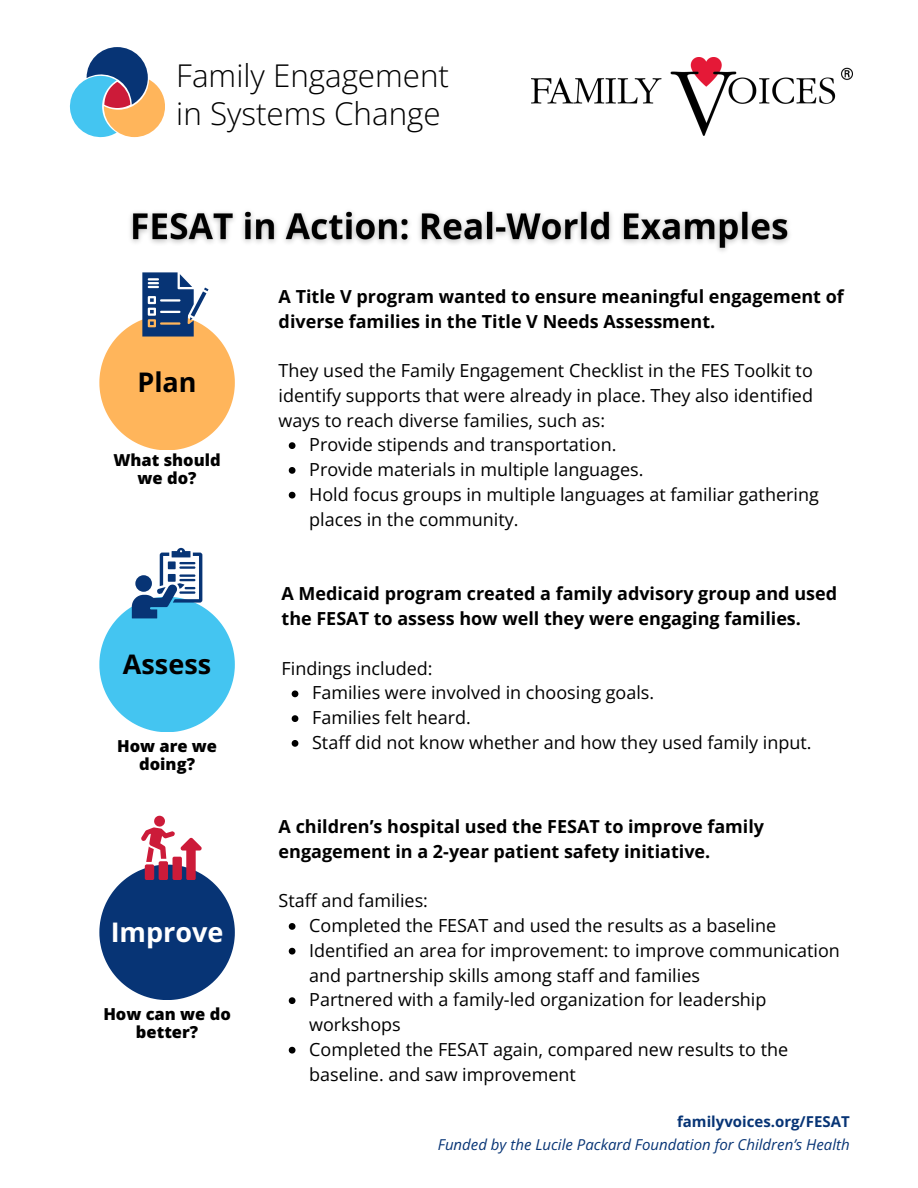
<style>
.page{position:relative;width:918px;height:1188px;background:#fff}
.page>*{position:absolute;margin:0;border:0;box-sizing:border-box;transform-origin:0 0}
.t1{font:300 31.35px/37.7px "Open Sans";color:#000}
.t2{font:700 27px "Open Sans";color:#000}
.t3{font:700 27px "Open Sans";color:#fff}
.t4{font:18px/24.8px "Open Sans";color:#000}
.t5{font:700 18px/24.8px "Open Sans";color:#000}
.t6{font:800 16.5px/18px "Open Sans";color:#000;text-align:center}
.t7{font:italic 15px "Open Sans";color:#073475}
.t8{font:700 15px "Open Sans";color:#073475}
</style>
<div class="page">
<svg style="left:69px;top:47px;width:96px;height:91px"></svg>
<img style="left:531px;top:58px;width:321px;height:77px">
<svg style="left:99px;top:816px;width:135px;height:184px"></svg>
<svg style="left:99px;top:548px;width:135px;height:184px"></svg>
<svg style="left:99px;top:272px;width:135px;height:178px"></svg>
<img style="left:130px;top:211px;width:660px;height:41px">
<svg style="left:289px;top:442px;width:7px;height:7px"></svg>
<svg style="left:289px;top:467px;width:7px;height:7px"></svg>
<svg style="left:289px;top:492px;width:7px;height:7px"></svg>
<svg style="left:292px;top:690px;width:6px;height:7px"></svg>
<svg style="left:292px;top:715px;width:6px;height:7px"></svg>
<svg style="left:292px;top:740px;width:6px;height:7px"></svg>
<svg style="left:289px;top:923px;width:7px;height:7px"></svg>
<svg style="left:289px;top:948px;width:7px;height:7px"></svg>
<svg style="left:289px;top:997px;width:7px;height:7px"></svg>
<svg style="left:289px;top:1047px;width:7px;height:7px"></svg>
<p class="t1" style="left:176px;top:56px;width:274px">Family Engagement in Systems Change</p>
<p class="t2" style="left:137px;top:363px;width:61px">Plan</p>
<p class="t6" style="left:113px;top:450px;width:109px">What should we do?</p>
<p class="t2" style="left:123px;top:645px;width:90px">Assess</p>
<h3 class="t6" style="left:117px;top:737px;width:102px">How are we doing?</h3>
<p class="t3" style="left:111px;top:913px;width:114px">Improve</p>
<h4 class="t6" style="left:103px;top:1005px;width:129px">How can we do better?</h4>
<h4 class="t5" style="left:279px;top:283px;width:567px">A Title V program wanted to ensure meaningful engagement of diverse families in the Title V Needs Assessment.</h4>
<h4 class="t4" style="left:279px;top:358px;width:536px;text-align:justify">They used the Family Engagement Checklist in the FES Toolkit to identify supports that were already in place. They also identified ways to reach diverse families, such as:</h4>
<h5 class="t4" style="left:309px;top:432px;width:309px">Provide stipends and transportation.</h5>
<p class="t4" style="left:309px;top:457px;width:336px">Provide materials in multiple languages.</p>
<p class="t4" style="left:309px;top:481px;width:511px">Hold focus groups in multiple languages at familiar gathering places in the community.</p>
<p class="t5" style="left:282px;top:581px;width:557px">A Medicaid program created a family advisory group and used the FESAT to assess how well they were engaging families.</p>
<p class="t4" style="left:282px;top:655px;width:152px">Findings included:</p>
<p class="t4" style="left:312px;top:680px;width:344px">Families were involved in choosing goals.</p>
<h3 class="t4" style="left:312px;top:705px;width:160px">Families felt heard.</h3>
<h4 class="t4" style="left:312px;top:730px;width:501px">Staff did not know whether and how they used family input.</h4>
<h4 class="t5" style="left:279px;top:814px;width:487px">A children’s hospital used the FESAT to improve family engagement in a 2-year patient safety initiative.</h4>
<h5 class="t4" style="left:279px;top:888px;width:151px">Staff and families:</h5>
<p class="t4" style="left:309px;top:913px;width:469px">Completed the FESAT and used the results as a baseline</p>
<p class="t4" style="left:309px;top:937px;width:532px">Identified an area for improvement: to improve communication and partnership skills among staff and families</p>
<p class="t4" style="left:309px;top:987px;width:459px">Partnered with a family-led organization for leadership workshops</p>
<p class="t4" style="left:309px;top:1036px;width:481px">Completed the FESAT again, compared new results to the baseline. and saw improvement</p>
<h3 class="t8" style="left:677px;top:1111px;width:174px">familyvoices.org/FESAT</h3>
<h4 class="t7" style="left:438px;top:1134px;width:413px">Funded by the Lucile Packard Foundation for Children’s Health</h4>
</div>
